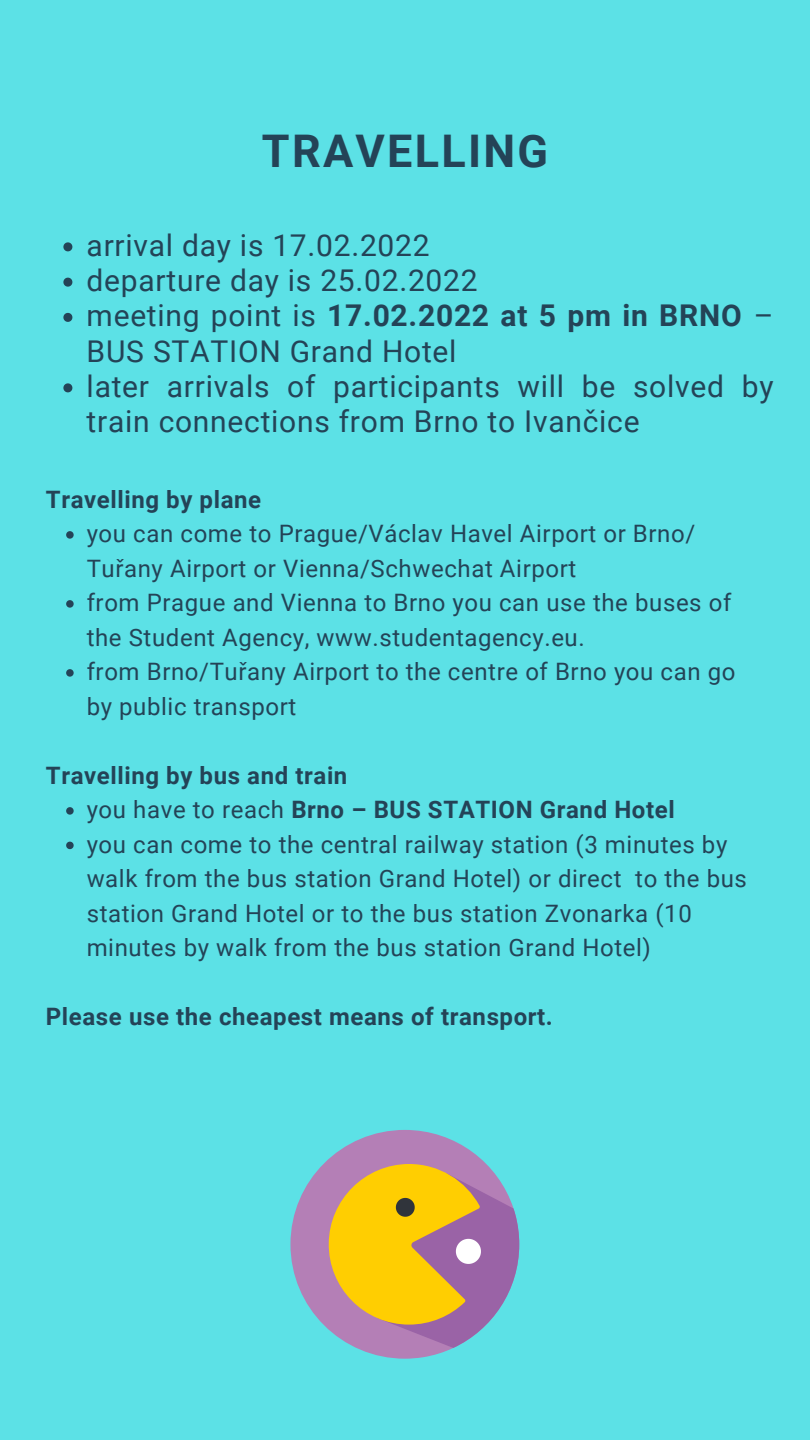
<style>
.page{position:relative;width:810px;height:1440px;background:#5ce1e6}
.page>*{position:absolute;margin:0;border:0;box-sizing:border-box;transform-origin:0 0}
.t1{font:700 45px "Roboto";letter-spacing:.05em;color:#244357}
.t2{font:30px/35.2px "Roboto";letter-spacing:.025em;color:#244357}
.t3{font:24px/34.5px "Roboto";letter-spacing:.025em;color:#244357}
.t4{font:700 24px "Roboto";letter-spacing:.025em;color:#244357}
.s1{font-weight:700}
</style>
<div class="page">
<svg style="left:63px;top:242px;width:9px;height:9px"></svg>
<svg style="left:63px;top:278px;width:9px;height:9px"></svg>
<svg style="left:63px;top:313px;width:9px;height:9px"></svg>
<svg style="left:63px;top:383px;width:9px;height:9px"></svg>
<svg style="left:66px;top:531px;width:8px;height:8px"></svg>
<svg style="left:66px;top:600px;width:8px;height:8px"></svg>
<svg style="left:66px;top:669px;width:8px;height:8px"></svg>
<svg style="left:66px;top:807px;width:8px;height:8px"></svg>
<svg style="left:66px;top:842px;width:8px;height:7px"></svg>
<svg style="left:290px;top:1130px;width:196px;height:229px;fill:#b47fb6"></svg>
<svg style="left:328px;top:1164px;width:191px;height:184px;background:#c8a562"></svg>
<h1 class="t1" style="left:262px;top:119px;width:288px">TRAVELLING</h1>
<p class="t2" style="left:87px;top:227px;width:688px">arrival day is 17.02.2022<br>departure day is 25.02.2022<br>meeting point is <span class="s1">17.02.2022 at 5 pm in BRNO</span> – BUS STATION Grand Hotel<br>later arrivals of participants will be solved by train connections from Brno to Ivančice</p>
<p class="t4" style="left:46px;top:483px;width:217px">Travelling by plane</p>
<p class="t3" style="left:87px;top:516px;width:650px">you can come to Prague/Václav Havel Airport or Brno/ Tuřany Airport or Vienna/Schwechat Airport<br>from Prague and Vienna to Brno you can use the buses of the Student Agency, www.studentagency.eu.<br>from Brno/Tuřany Airport to the centre of Brno you can go by public transport</p>
<p class="t4" style="left:46px;top:759px;width:303px">Travelling by bus and train</p>
<p class="t3" style="left:87px;top:792px;width:662px">you have to reach <span class="s1">Brno – BUS STATION Grand Hotel<br></span>you can come to the central railway station (3 minutes by walk from the bus station Grand Hotel) or direct to the bus station Grand Hotel or to the bus station Zvonarka (10 minutes by walk from the bus station Grand Hotel)</p>
<p class="t4" style="left:46px;top:1000px;width:509px">Please use the cheapest means of transport.</p>
</div>
